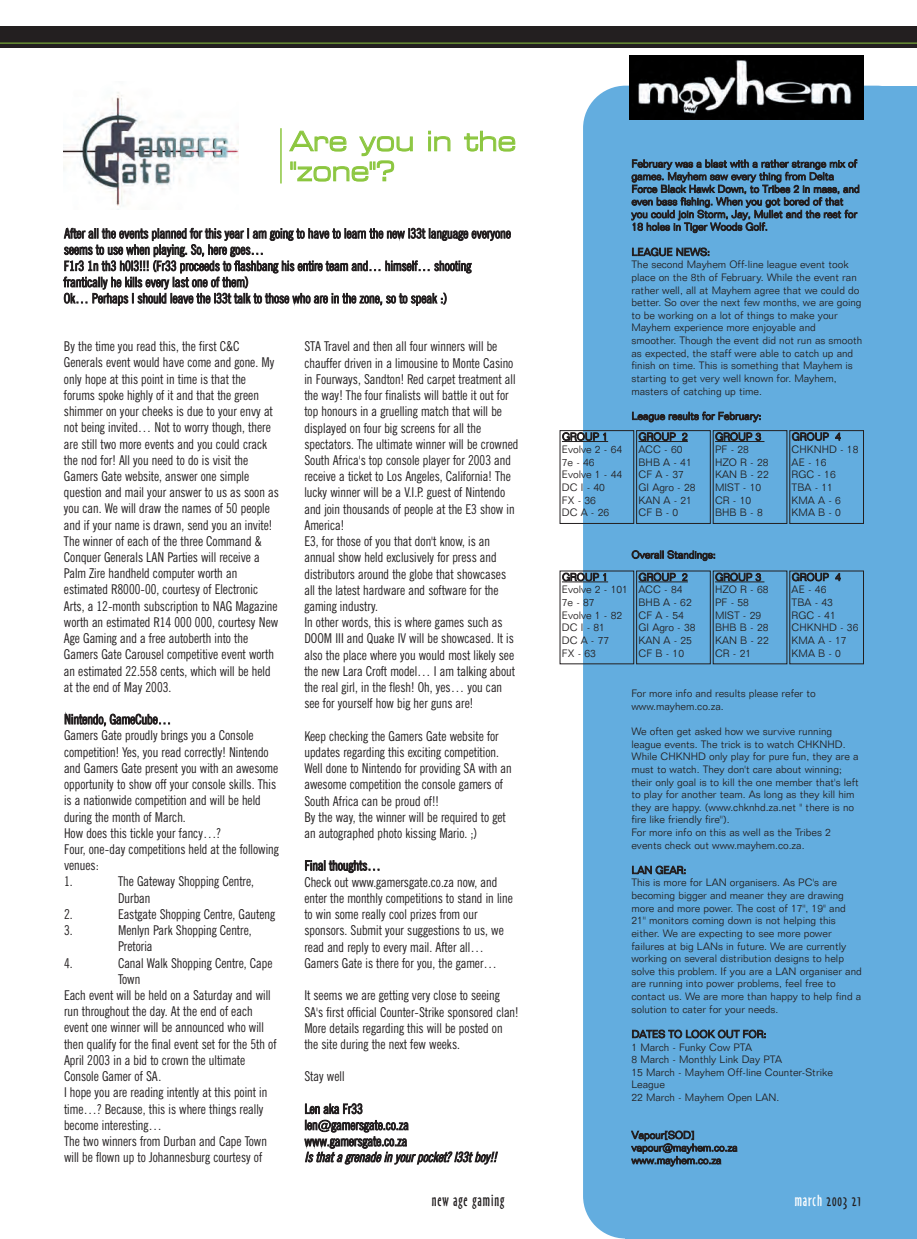
<style>
.page{position:relative;width:917px;height:1239px;background:#fff}
.page>*{position:absolute;margin:0;border:0;box-sizing:border-box;transform-origin:0 0}
.t1{font:27px/30px "TTD7 FO00";color:#8bc63e;scale:.9 1}
.t2{font:15px "TTD7 CO00";letter-spacing:.06em;color:#231f20}
.t3{font:13.5px/16.2px "TTD70 O00";color:#231f20}
.t4{font:italic 13.5px "TTD70 O00";color:#231f20}
.t5{font:10.5px/12.6px "TTD83 O00";color:#231f20}
.s1{color:#fff}
</style>
<div class="page">
<div style="left:583px;top:86px;width:333px;height:1152px;background:#63addf"></div>
<div style="left:0;top:26px;width:916px;height:21px;background:#231f20"></div>
<hr style="left:0;top:43px;width:916px;height:1px;background:#8bc63e">
<div style="left:625px;top:1187px;width:291px;height:51px;background:#63addf"></div>
<div style="left:642px;top:86px;width:274px;height:51px;background:#63addf"></div>
<img style="left:629px;top:56px;width:234px;height:64px">
<hr style="left:562px;top:441px;width:46px;height:1px;background:#231f20">
<div style="left:559px;top:430px;width:75px;height:94px;border:1px solid #231f20"></div>
<hr style="left:638px;top:441px;width:49px;height:1px;background:#231f20">
<div style="left:636px;top:430px;width:74px;height:94px;border:1px solid #231f20"></div>
<div style="left:789px;top:430px;width:74px;height:94px;border:1px solid #231f20"></div>
<hr style="left:715px;top:441px;width:49px;height:1px;background:#231f20">
<div style="left:712px;top:430px;width:75px;height:94px;border:1px solid #231f20"></div>
<hr style="left:562px;top:581px;width:46px;height:1px;background:#231f20">
<hr style="left:638px;top:581px;width:49px;height:1px;background:#231f20">
<hr style="left:715px;top:581px;width:49px;height:1px;background:#231f20">
<hr style="left:280px;top:128px;width:2px;height:55px;background:#8bc63e">
<img style="left:64px;top:92px;width:174px;height:114px">
<h1 class="t1" style="left:290px;top:128px;width:253px">Are you in the "zone"?</h1>
<p class="t3" style="left:64px;top:226px;width:449px">After all the events planned for this year I am going to have to learn the new l33t language everyone seems to use when playing. So, here goes…<br>F1r3 1n th3 h0l3!!! (Fr33 proceeds to flashbang his entire team and… himself… shooting frantically he kills every last one of them)<br>Ok… Perhaps I should leave the l33t talk to those who are in the zone, so to speak :)</p>
<p class="t3" style="left:64px;top:339px;width:216px">By the time you read this, the first C&amp;C Generals event would have come and gone. My only hope at this point in time is that the forums spoke highly of it and that the green shimmer on your cheeks is due to your envy at not being invited… Not to worry though, there are still two more events and you could crack the nod for! All you need to do is visit the Gamers Gate website, answer one simple question and mail your answer to us as soon as you can. We will draw the names of 50 people and if your name is drawn, send you an invite!<br>The winner of each of the three Command &amp; Conquer Generals LAN Parties will receive a Palm Zire handheld computer worth an estimated R8000-00, courtesy of Electronic Arts, a 12-month subscription to NAG Magazine worth an estimated R14 000 000, courtesy New Age Gaming and a free autoberth into the Gamers Gate Carousel competitive event worth an estimated 22.558 cents, which will be held at the end of May 2003.</p>
<p class="t3" style="left:64px;top:712px;width:216px">Nintendo, GameCube…<br>Gamers Gate proudly brings you a Console competition! Yes, you read correctly! Nintendo and Gamers Gate present you with an awesome opportunity to show off your console skills. This is a nationwide competition and will be held during the month of March.<br>How does this tickle your fancy…?<br>Four, one-day competitions held at the following venues:<br>1.</p>
<p class="t3" style="left:118px;top:874px;width:138px">The Gateway Shopping Centre,<br>Durban</p>
<p class="t3" style="left:64px;top:907px;width:10px">2.</p>
<p class="t3" style="left:118px;top:907px;width:159px">Eastgate Shopping Centre, Gauteng</p>
<p class="t3" style="left:64px;top:923px;width:10px">3.</p>
<p class="t3" style="left:118px;top:923px;width:135px">Menlyn Park Shopping Centre,<br>Pretoria</p>
<p class="t3" style="left:64px;top:955px;width:10px">4.</p>
<p class="t3" style="left:118px;top:955px;width:156px">Canal Walk Shopping Centre, Cape</p>
<p class="t3" style="left:118px;top:972px;width:24px">Town</p>
<p class="t3" style="left:64px;top:988px;width:208px">Each event will be held on a Saturday and will</p>
<p class="t3" style="left:64px;top:1004px;width:190px">run throughout the day. At the end of each</p>
<p class="t3" style="left:64px;top:1020px;width:201px">event one winner will be announced who will</p>
<p class="t3" style="left:64px;top:1036px;width:214px">then qualify for the final event set for the 5th of</p>
<p class="t3" style="left:64px;top:1053px;width:183px">April 2003 in a bid to crown the ultimate</p>
<p class="t3" style="left:64px;top:1069px;width:99px">Console Gamer of SA.</p>
<p class="t3" style="left:64px;top:1085px;width:205px">I hope you are reading intently at this point in</p>
<p class="t3" style="left:64px;top:1101px;width:201px">time…? Because, this is where things really</p>
<p class="t3" style="left:64px;top:1117px;width:99px">become interesting…</p>
<p class="t3" style="left:64px;top:1134px;width:204px">The two winners from Durban and Cape Town</p>
<p class="t3" style="left:64px;top:1150px;width:200px">will be flown up to Johannesburg courtesy of</p>
<p class="t3" style="left:304px;top:339px;width:215px">STA Travel and then all four winners will be chauffer driven in a limousine to Monte Casino in Fourways, Sandton! Red carpet treatment all the way! The four finalists will battle it out for top honours in a gruelling match that will be displayed on four big screens for all the spectators. The ultimate winner will be crowned South Africa's top console player for 2003 and receive a ticket to Los Angeles, California! The lucky winner will be a V.I.P. guest of Nintendo and join thousands of people at the E3 show in America!<br>E3, for those of you that don't know, is an annual show held exclusively for press and distributors around the globe that showcases all the latest hardware and software for the gaming industry.<br>In other words, this is where games such as DOOM III and Quake IV will be showcased. It is also the place where you would most likely see the new Lara Croft model… I am talking about the real girl, in the flesh! Oh, yes… you can see for yourself how big her guns are!</p>
<p class="t3" style="left:304px;top:729px;width:209px">Keep checking the Gamers Gate website for updates regarding this exciting competition.<br>Well done to Nintendo for providing SA with an awesome competition the console gamers of South Africa can be proud of!!<br>By the way, the winner will be required to get an autographed photo kissing Mario. ;)</p>
<p class="t3" style="left:304px;top:858px;width:210px">Final thoughts…<br>Check out www.gamersgate.co.za now, and enter the monthly competitions to stand in line to win some really cool prizes from our sponsors. Submit your suggestions to us, we read and reply to every mail. After all… Gamers Gate is there for you, the gamer…</p>
<p class="t3" style="left:304px;top:988px;width:216px">It seems we are getting very close to seeing SA's first official Counter-Strike sponsored clan!<br>More details regarding this will be posted on the site during the next few weeks.</p>
<p class="t3" style="left:304px;top:1069px;width:42px">Stay well</p>
<p class="t3" style="left:304px;top:1101px;width:106px">Len aka Fr33 len@gamersgate.co.za www.gamersgate.co.za</p>
<p class="t4" style="left:304px;top:1151px;width:196px">Is thata grenade in yourpocket?l33tboy !!</p>
<p class="t5" style="left:631px;top:158px;width:230px">February was a blast with a rather strange mix of games. Mayhem saw every thing from Delta Force Black Hawk Down, to Tribes 2 in mass, and even bass fishing. When you got bored of that you could join Storm, Jay, Mullet and the rest for 18 holes in Tiger Woods Golf.</p>
<p class="t5" style="left:631px;top:247px;width:232px">LEAGUE NEWS:<br>The second Mayhem Off-line league event took place on the 8th of February. While the event ran rather well, all at Mayhem agree that we could do better. So over the next few months, we are going to be working on a lot of things to make your Mayhem experience more enjoyable and smoother. Though the event did not run as smooth as expected, the staff were able to catch up and finish on time. This is something that Mayhem is starting to get very well known for. Mayhem, masters of catching up time.</p>
<p class="t5" style="left:631px;top:411px;width:131px">League results for February:</p>
<p class="t5" style="left:562px;top:431px;width:62px">GROUP 1<br>Evolve 2 - 64<br>7e - 46<br>Evolve 1 - 44<br>DC I - 40<br>FX - 36<br>DC A - 26</p>
<p class="t5" style="left:638px;top:431px;width:58px">GROUP 2<br>ACC - 60<br>BHB A - 41<br>CF A - 37<br>GI Agro - 28<br>KAN A - 21<br>CF B - 0</p>
<p class="t5" style="left:791px;top:431px;width:68px">GROUP 4<br>CHKNHD - 18<br>AE - 16<br>RGC - 16<br>TBA - 11<br>KMA A - 6<br>KMA B - 0</p>
<p class="t5" style="left:715px;top:431px;width:55px">GROUP 3<br>PF - 28<br>HZO R - 28<br>KAN B - 22<br>MIST - 10<br>CR - 10<br>BHB B - 8</p>
<p class="t5" style="left:631px;top:549px;width:86px">Overall Standings:</p>
<p class="t5" style="left:562px;top:572px;width:67px">GROUP 1<br>Evolve 2 - 101<br>7e - 87<br>Evolve 1 - 82<br>DC I - 81<br>DC A - 77<br>FX - 63</p>
<p class="t5" style="left:638px;top:572px;width:58px">GROUP 2<br>ACC - 84<br>BHB A - 62<br>CF A - 54<br>GI Agro - 38<br>KAN A - 25<br>CF B - 10</p>
<p class="t5" style="left:791px;top:572px;width:68px">GROUP 4<br>AE - 46<br>TBA - 43<br>RGC - 41<br>CHKNHD - 36<br>KMA A - 17<br>KMA B - 0</p>
<p class="t5" style="left:715px;top:572px;width:55px">GROUP 3<br>HZO R - 68<br>PF - 58<br>MIST - 29<br>BHB B - 28<br>KAN B - 22<br>CR - 21</p>
<p class="t5" style="left:631px;top:688px;width:186px">For more info and results please refer to www.mayhem.co.za.</p>
<p class="t5" style="left:631px;top:726px;width:229px">We often get asked how we survive running league events. The trick is to watch CHKNHD.<br>While CHKNHD only play for pure fun, they are a must to watch. They don't care about winning; their only goal is to kill the one member that's left to play for another team. As long as they kill him they are happy. (www.chknhd.za.net '' there is no fire like friendly fire'').<br>For more info on this as well as the Tribes 2 events check out www.mayhem.co.za.</p>
<p class="t5" style="left:631px;top:864px;width:232px">LAN GEAR:<br>This is more for LAN organisers. As PC's are becoming bigger and meaner they are drawing more and more power. The cost of 17'', 19'' and 21'' monitors coming down is not helping this either. We are expecting to see more power failures at big LANs in future. We are currently working on several distribution designs to help solve this problem. If you are a LAN organiser and are running into power problems, feel free to contact us. We are more than happy to help find a solution to cater for your needs.</p>
<p class="t5" style="left:631px;top:1028px;width:203px">DATES TO LOOK OUT FOR:<br>1 March - Funky Cow PTA<br>8 March - Monthly Link Day PTA<br>15 March - Mayhem Off-line Counter-Strike<br>League<br>22 March - Mayhem Open LAN.</p>
<p class="t5" style="left:631px;top:1129px;width:107px">Vapour[SOD] vapour@mayhem.co.za www.mayhem.co.za</p>
<p class="t2" style="left:431px;top:1194px;width:74px">new age gaming</p>
<p class="t2" style="left:794px;top:1194px;width:68px"><span class="s1">march</span> 2003 21</p>
</div>
